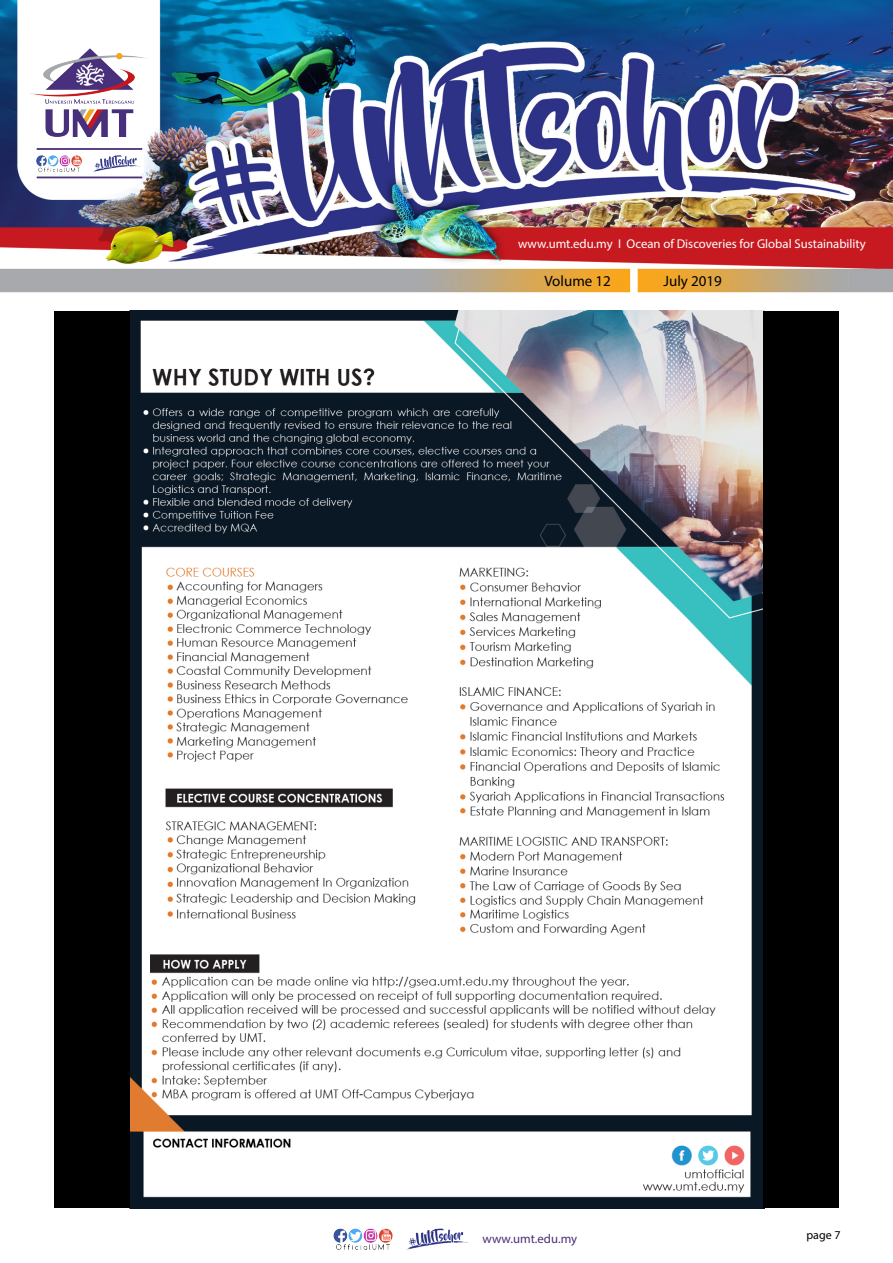
<style>
.page{position:relative;width:893px;height:1263px;background:#fff}
.page>*{position:absolute;margin:0;border:0;box-sizing:border-box;transform-origin:0 0}
.t1{font:15px "Myriad Pro";color:#000}
.t2{font:12.75px "Myriad Pro";color:#fff}
.t3{font:12.75px "Myriad Pro";color:#49307c}
.t4{font:12px "Myriad Pro";color:#000}
</style>
<div class="page">
<img style="left:0;top:0;width:893px;height:1209px">
<img style="left:406px;top:1228px;width:62px;height:22px">
<img style="left:333px;top:1228px;width:60px;height:22px">
<div style="left:35px;top:153px;width:108px;height:19px;background:#fff"></div>
<div style="left:20px;top:42px;width:125px;height:100px;background:#fff"></div>
<div style="left:20px;top:31px;width:138px;height:38px;background:#fff"></div>
<img style="left:93px;top:155px;width:48px;height:17px">
<img style="left:36px;top:155px;width:46px;height:17px">
<img style="left:29px;top:49px;width:121px;height:88px">
<img style="left:130px;top:311px;width:633px;height:897px">
<div style="left:54px;top:311px;width:76px;height:897px;background:#000"></div>
<div style="left:763px;top:311px;width:76px;height:897px;background:#000"></div>
<p class="t2" style="left:518px;top:236px;width:349px">www.umt.edu.my I Ocean of Discoveries for Global Sustainability</p>
<p class="t1" style="left:544px;top:271px;width:68px">Volume 12</p>
<p class="t1" style="left:664px;top:271px;width:60px">July 2019</p>
<p class="t3" style="left:482px;top:1230px;width:96px">www.umt.edu.my</p>
<p class="t4" style="left:806px;top:1227px;width:36px">page 7</p>
</div>
